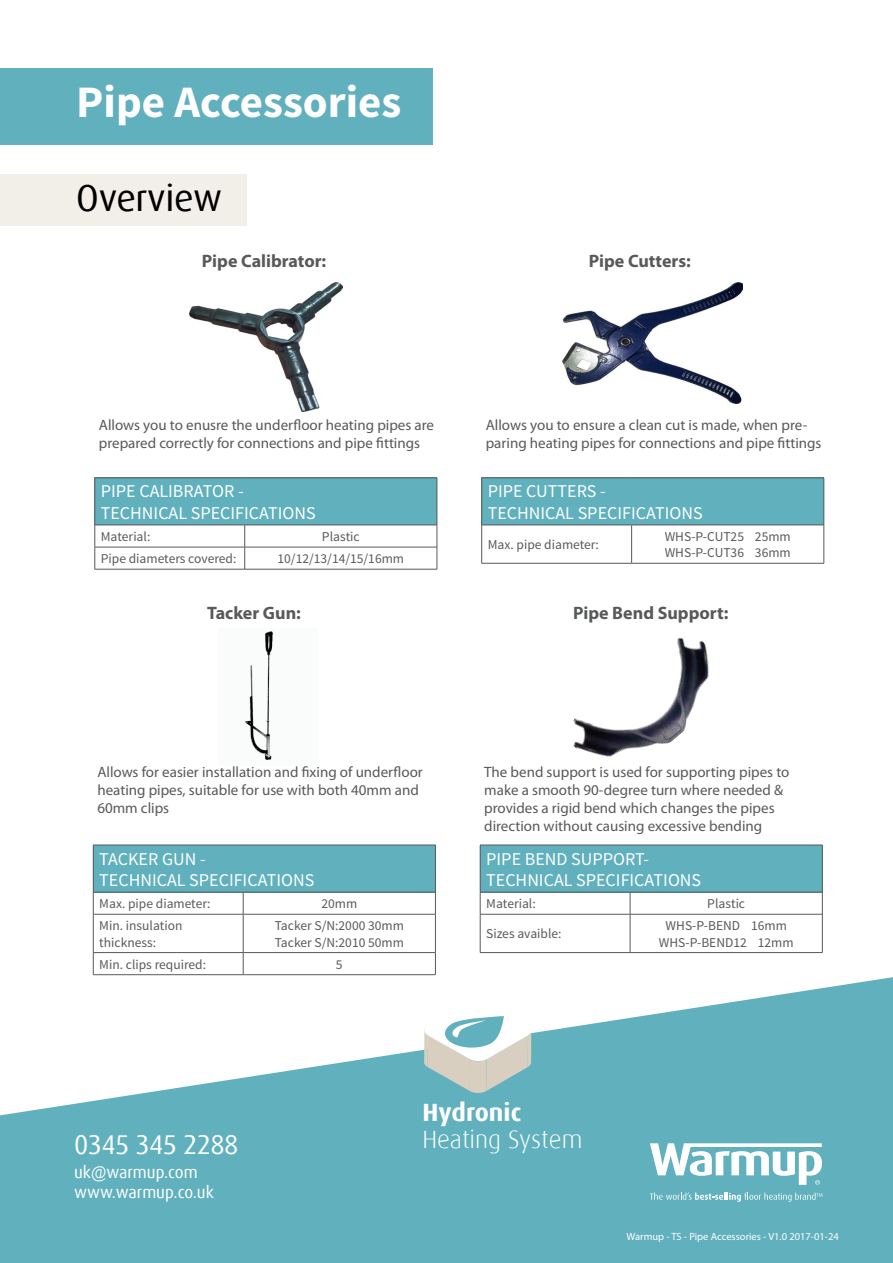
<style>
.page{position:relative;width:893px;height:1263px;background:#fff}
.page>*{position:absolute;margin:0;border:0;box-sizing:border-box;transform-origin:0 0}
.t1{font:700 45px "Source Sans Pro";color:#fff}
.t2{font:37.5px "Dax Offc";letter-spacing:-.01em;color:#000}
.t3{font:27.15px "Dax Offc";letter-spacing:-.025em;color:#fff}
.t4{font:300 25.05px "Dax";color:#fff}
.t5{font:700 25.05px "Dax";color:#fff}
.t6{font:18px "Source Sans Pro";color:#fff}
.t7{font:700 18px "Myriad Pro";color:#58595b}
.t8{font:16.8px/20.1px "Dax Offc";color:#fff}
.t9{font:15px/18px "Myriad Pro";color:#58595b}
.t10{font:13.5px "Source Sans Pro";color:#58595b}
.t11{font:10.5px "Myriad Pro";color:#fff}
</style>
<div class="page">
<svg style="left:0;top:975px;width:893px;height:288px;fill:#61b0bd"></svg>
<svg style="left:650px;top:1143px;width:172px;height:42px"></svg>
<svg style="left:650px;top:1192px;width:172px;height:10px;background:#82c0ca"></svg>
<svg style="left:423px;top:999px;width:110px;height:94px"></svg>
<div style="left:0;top:69px;width:432px;height:76px;background:#61b0bd"></div>
<div style="left:0;top:174px;width:247px;height:51px;background:#f2eee8"></div>
<img style="left:245px;top:631px;width:28px;height:129px">
<img style="left:573px;top:638px;width:136px;height:119px">
<div style="left:95px;top:478px;width:342px;height:47px;background:#61b0bd"></div>
<hr style="left:95px;top:478px;width:150px;height:1px;background:#58595b">
<hr style="left:95px;top:478px;width:1px;height:47px;background:#58595b">
<hr style="left:245px;top:478px;width:192px;height:1px;background:#58595b">
<hr style="left:437px;top:478px;width:1px;height:47px;background:#58595b">
<hr style="left:95px;top:525px;width:150px;height:1px;background:#58595b">
<hr style="left:245px;top:525px;width:192px;height:1px;background:#58595b">
<hr style="left:95px;top:547px;width:150px;height:1px;background:#58595b">
<svg style="left:95px;top:525px;width:1px;height:44px"></svg>
<hr style="left:245px;top:547px;width:192px;height:1px;background:#58595b">
<svg style="left:244px;top:525px;width:1px;height:44px"></svg>
<svg style="left:437px;top:525px;width:1px;height:44px"></svg>
<hr style="left:95px;top:569px;width:150px;height:1px;background:#58595b">
<hr style="left:245px;top:569px;width:192px;height:1px;background:#58595b">
<div style="left:93px;top:845px;width:342px;height:47px;background:#61b0bd"></div>
<hr style="left:93px;top:845px;width:150px;height:1px;background:#58595b">
<hr style="left:93px;top:845px;width:1px;height:47px;background:#58595b">
<hr style="left:243px;top:845px;width:193px;height:1px;background:#58595b">
<hr style="left:435px;top:845px;width:1px;height:47px;background:#58595b">
<hr style="left:93px;top:892px;width:150px;height:1px;background:#58595b">
<svg style="left:93px;top:892px;width:1px;height:22px"></svg>
<hr style="left:243px;top:892px;width:193px;height:1px;background:#58595b">
<svg style="left:243px;top:892px;width:1px;height:22px"></svg>
<svg style="left:435px;top:892px;width:1px;height:22px"></svg>
<hr style="left:93px;top:914px;width:150px;height:1px;background:#58595b">
<hr style="left:93px;top:914px;width:1px;height:38px;background:#58595b">
<hr style="left:243px;top:914px;width:193px;height:1px;background:#58595b">
<hr style="left:243px;top:914px;width:1px;height:38px;background:#58595b">
<hr style="left:435px;top:914px;width:1px;height:38px;background:#58595b">
<hr style="left:93px;top:952px;width:150px;height:1px;background:#58595b">
<svg style="left:93px;top:953px;width:1px;height:21px"></svg>
<hr style="left:243px;top:952px;width:193px;height:1px;background:#58595b">
<svg style="left:243px;top:953px;width:1px;height:21px"></svg>
<svg style="left:435px;top:953px;width:1px;height:21px"></svg>
<hr style="left:93px;top:974px;width:150px;height:1px;background:#58595b">
<hr style="left:243px;top:974px;width:193px;height:1px;background:#58595b">
<div style="left:482px;top:478px;width:342px;height:47px;background:#61b0bd"></div>
<hr style="left:481px;top:478px;width:151px;height:1px;background:#58595b">
<hr style="left:481px;top:478px;width:1px;height:47px;background:#58595b">
<hr style="left:632px;top:478px;width:192px;height:1px;background:#58595b">
<hr style="left:824px;top:478px;width:1px;height:47px;background:#58595b">
<hr style="left:481px;top:525px;width:151px;height:1px;background:#58595b">
<hr style="left:481px;top:525px;width:1px;height:38px;background:#58595b">
<hr style="left:632px;top:525px;width:192px;height:1px;background:#58595b">
<hr style="left:631px;top:525px;width:1px;height:38px;background:#58595b">
<hr style="left:824px;top:525px;width:1px;height:38px;background:#58595b">
<hr style="left:481px;top:563px;width:151px;height:1px;background:#58595b">
<hr style="left:632px;top:563px;width:192px;height:1px;background:#58595b">
<div style="left:480px;top:845px;width:342px;height:47px;background:#61b0bd"></div>
<hr style="left:480px;top:845px;width:150px;height:1px;background:#58595b">
<hr style="left:480px;top:845px;width:1px;height:47px;background:#58595b">
<hr style="left:630px;top:845px;width:192px;height:1px;background:#58595b">
<hr style="left:822px;top:845px;width:1px;height:47px;background:#58595b">
<hr style="left:480px;top:892px;width:150px;height:1px;background:#58595b">
<svg style="left:480px;top:892px;width:1px;height:22px"></svg>
<hr style="left:630px;top:892px;width:192px;height:1px;background:#58595b">
<svg style="left:630px;top:892px;width:1px;height:22px"></svg>
<svg style="left:822px;top:892px;width:1px;height:22px"></svg>
<hr style="left:480px;top:914px;width:150px;height:1px;background:#58595b">
<hr style="left:480px;top:914px;width:1px;height:38px;background:#58595b">
<hr style="left:630px;top:914px;width:192px;height:1px;background:#58595b">
<hr style="left:630px;top:914px;width:1px;height:38px;background:#58595b">
<hr style="left:822px;top:914px;width:1px;height:38px;background:#58595b">
<hr style="left:480px;top:952px;width:150px;height:1px;background:#58595b">
<hr style="left:630px;top:952px;width:192px;height:1px;background:#58595b">
<img style="left:189px;top:283px;width:153px;height:128px">
<img style="left:563px;top:283px;width:180px;height:121px">
<p class="t1" style="left:76px;top:73px;width:327px">Pipe Accessories</p>
<p class="t2" style="left:76px;top:175px;width:147px">Overview</p>
<p class="t7" style="left:202px;top:249px;width:126px">Pipe Calibrator:</p>
<p class="t7" style="left:589px;top:249px;width:103px">Pipe Cutters:</p>
<p class="t9" style="left:99px;top:416px;width:337px">Allows you to enusre the underfloor heating pipes are prepared correctly for connections and pipe fittings</p>
<p class="t6" style="left:101px;top:480px;width:144px">PIPE CALIBRATOR -</p>
<p class="t6" style="left:101px;top:502px;width:217px">TECHNICAL SPECIFICATIONS</p>
<p class="t10" style="left:101px;top:528px;width:51px">Material:</p>
<p class="t10" style="left:322px;top:528px;width:39px">Plastic</p>
<p class="t10" style="left:101px;top:550px;width:137px">Pipe diameters covered:</p>
<p class="t10" style="left:278px;top:550px;width:128px">10/12/13/14/15/16mm</p>
<p class="t9" style="left:486px;top:416px;width:337px">Allows you to ensure a clean cut is made, when pre&shy;paring heating pipes for connections and pipe fittings</p>
<p class="t6" style="left:488px;top:480px;width:120px">PIPE CUTTERS -</p>
<p class="t6" style="left:488px;top:502px;width:217px">TECHNICAL SPECIFICATIONS</p>
<p class="t10" style="left:488px;top:536px;width:113px">Max. pipe diameter:</p>
<p class="t10" style="left:665px;top:528px;width:128px">WHS-P-CUT25 25mm</p>
<p class="t10" style="left:665px;top:544px;width:128px">WHS-P-CUT36 36mm</p>
<p class="t7" style="left:207px;top:601px;width:95px">Tacker Gun:</p>
<p class="t7" style="left:573px;top:601px;width:157px">Pipe Bend Support:</p>
<p class="t9" style="left:97px;top:763px;width:327px">Allows for easier installation and fixing of underfloor heating pipes, suitable for use with both 40mm and<br>60mm clips</p>
<p class="t9" style="left:484px;top:763px;width:307px">The bend support is used for supporting pipes to make a smooth 90-degree turn where needed &amp; provides a rigid bend which changes the pipes direction without causing excessive bending</p>
<p class="t6" style="left:99px;top:847px;width:108px">TACKER GUN -</p>
<p class="t6" style="left:99px;top:869px;width:217px">TECHNICAL SPECIFICATIONS</p>
<p class="t10" style="left:99px;top:895px;width:113px">Max. pipe diameter:</p>
<p class="t10" style="left:321px;top:895px;width:37px">20mm</p>
<p class="t10" style="left:99px;top:917px;width:85px">Min. insulation</p>
<p class="t10" style="left:99px;top:934px;width:58px">thickness:</p>
<p class="t10" style="left:275px;top:917px;width:131px">Tacker S/N:2000 30mm</p>
<p class="t10" style="left:275px;top:934px;width:131px">Tacker S/N:2010 50mm</p>
<p class="t6" style="left:486px;top:847px;width:164px">PIPE BEND SUPPORT-</p>
<p class="t6" style="left:486px;top:869px;width:217px">TECHNICAL SPECIFICATIONS</p>
<p class="t10" style="left:486px;top:895px;width:51px">Material:</p>
<p class="t10" style="left:707px;top:895px;width:39px">Plastic</p>
<p class="t10" style="left:486px;top:925px;width:77px">Sizes avaible:</p>
<p class="t10" style="left:666px;top:917px;width:123px">WHS-P-BEND 16mm</p>
<p class="t10" style="left:659px;top:934px;width:136px">WHS-P-BEND12 12mm</p>
<p class="t10" style="left:99px;top:956px;width:108px">Min. clips required:</p>
<p class="t10" style="left:336px;top:956px;width:8px">5</p>
<h3 class="t3" style="left:74px;top:1127px;width:166px">0345 345 2288</h3>
<p class="t8" style="left:74px;top:1162px;width:141px">uk@warmup.com www.warmup.co.uk</p>
<h3 class="t5" style="left:422px;top:1098px;width:100px">Hydronic</h3>
<h3 class="t4" style="left:422px;top:1125px;width:162px">Heating System</h3>
<p class="t11" style="left:627px;top:1230px;width:214px">Warmup - TS - Pipe Accessories - V1.0 2017-01-24</p>
</div>
